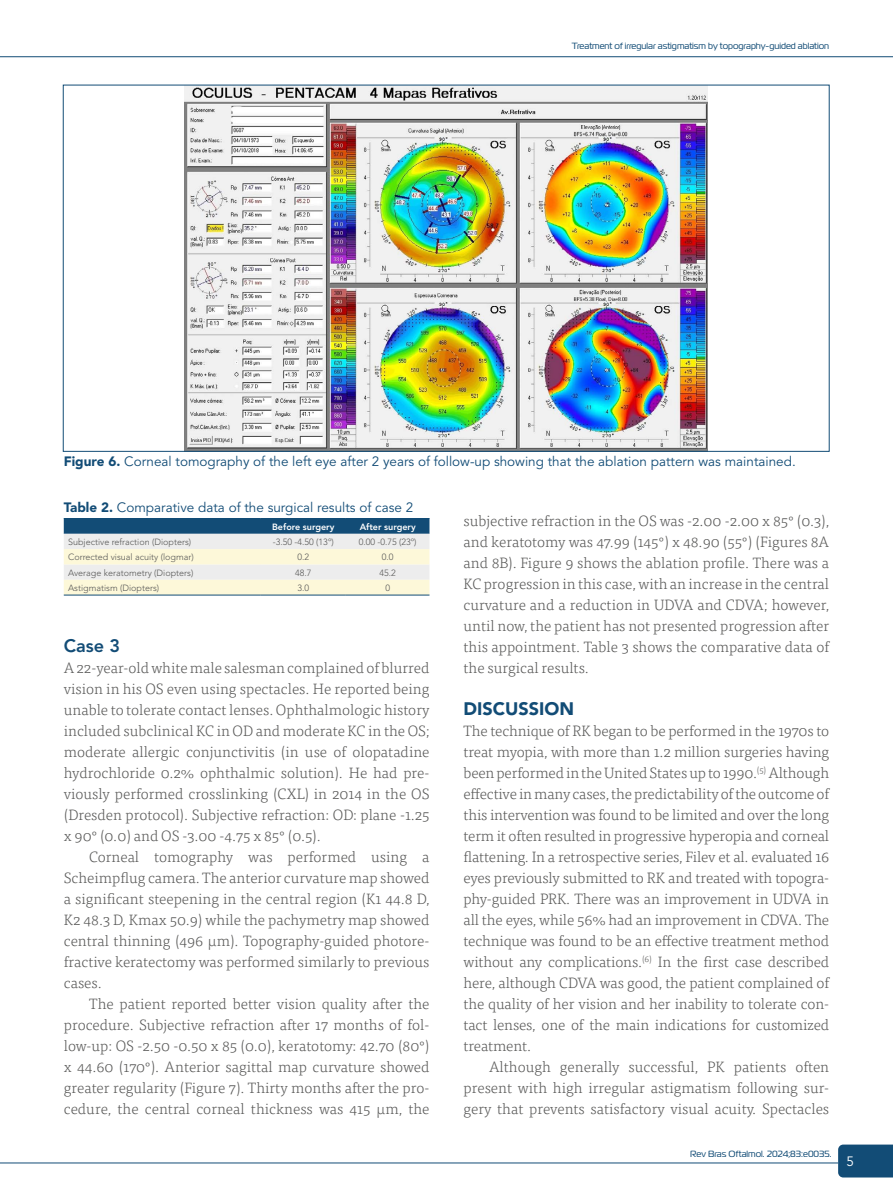
<style>
.page{position:relative;width:893px;height:1191px;background:#fff}
.page>*{position:absolute;margin:0;border:0;box-sizing:border-box;transform-origin:0 0}
.t1{font:900 18px "Avenir LT Std";color:#124c76}
.t2{font:800 18px "Avenir LT Std";color:#124c76}
.t3{font:300 15px/21px "Tisa Pro";color:#575756;text-align:justify}
.t4{font:13.5px "Avenir LT Std";color:#124c76}
.t5{font:13.5px "Avenir LT Std";color:#fff}
.t6{font:300 9px "Avenir LT Std";color:#575756}
.t7{font:9px "Magistral";color:#124c76}
.t8{font:800 9px "Avenir LT Std";color:#fff}
.s1{font-weight:900}
</style>
<div class="page">
<div style="left:838px;top:1144px;width:55px;height:33px;background:#124c76"></div>
<hr style="left:0;top:1162px;width:838px;height:1px;background:#124c76">
<hr style="left:0;top:56px;width:893px;height:1px;background:#124c76">
<img style="left:185px;top:87px;width:523px;height:363px">
<svg style="left:64px;top:519px;width:365px;height:75px;background:#c8d1cd"></svg>
<hr style="left:64px;top:518px;width:197px;height:1px;background:#124c76">
<hr style="left:261px;top:518px;width:85px;height:1px;background:#124c76">
<hr style="left:346px;top:518px;width:83px;height:1px;background:#124c76">
<hr style="left:64px;top:594px;width:197px;height:1px;background:#124c76">
<hr style="left:261px;top:594px;width:85px;height:1px;background:#124c76">
<hr style="left:346px;top:594px;width:83px;height:1px;background:#124c76">
<p class="t7" style="left:572px;top:41px;width:259px">Treatment of irregular astigmatism by topography-guided ablation</p>
<p class="t4" style="left:64px;top:454px;width:733px"><span class="s1">Figure 6.</span> Corneal tomography of the left eye after 2 years of follow-up showing that the ablation pattern was maintained.</p>
<p class="t4" style="left:64px;top:500px;width:351px"><span class="s1">Table 2.</span> Comparative data of the surgical results of case 2</p>
<p class="t8" style="left:272px;top:521px;width:64px">Before surgery</p>
<p class="t8" style="left:360px;top:521px;width:58px">After surgery</p>
<p class="t6" style="left:68px;top:536px;width:125px">Subjective refraction (Diopters)</p>
<p class="t6" style="left:273px;top:536px;width:62px">-3.50 -4.50 (13º)</p>
<p class="t6" style="left:359px;top:536px;width:59px">0.00 -0.75 (23º)</p>
<p class="t6" style="left:68px;top:552px;width:127px">Corrected visual acuity (logmar)</p>
<p class="t6" style="left:297px;top:552px;width:13px">0.2</p>
<p class="t6" style="left:382px;top:552px;width:13px">0.0</p>
<p class="t6" style="left:68px;top:567px;width:127px">Average keratometry (Diopters)</p>
<p class="t6" style="left:295px;top:567px;width:18px">48.7</p>
<p class="t6" style="left:379px;top:567px;width:18px">45.2</p>
<p class="t6" style="left:68px;top:582px;width:93px">Astigmatism (Diopters)</p>
<p class="t6" style="left:297px;top:582px;width:13px">3.0</p>
<p class="t6" style="left:385px;top:582px;width:6px">0</p>
<p class="t3" style="left:463px;top:510px;width:367px">subjective refraction in the OS was -2.00 -2.00 x 85° (0.3), and keratotomy was 47.99 (145°) x 48.90 (55°) (Figures 8A and 8B). Figure 9 shows the ablation profile. There was a KC progression in this case, with an increase in the central curvature and a reduction in UDVA and CDVA; however, until now, the patient has not presented progression after this appointment. Table 3 shows the comparative data of the surgical results.</p>
<p class="t1" style="left:463px;top:698px;width:112px">DISCUSSION</p>
<p class="t3" style="left:463px;top:720px;width:367px">The technique of RK began to be performed in the 1970s to treat myopia, with more than 1.2 million surgeries having been performed in the United States up to 1990.<sup>(5)</sup> Although effective in many cases, the predictability of the outcome of this intervention was found to be limited and over the long term it often resulted in progressive hyperopia and corneal flattening. In a retrospective series, Filev et al. evaluated 16 eyes previously submitted to RK and treated with topogra&shy;phy-guided PRK. There was an improvement in UDVA in all the eyes, while 56% had an improvement in CDVA. The technique was found to be an effective treatment method without any complications.<sup>(6)</sup> In the first case described here, although CDVA was good, the patient complained of the quality of her vision and her inability to tolerate con&shy;tact lenses, one of the main indications for customized treatment.</p>
<p class="t3" style="left:463px;top:1056px;width:367px;text-indent:26px">Although generally successful, PK patients often present with high irregular astigmatism following sur&shy;gery that prevents satisfactory visual acuity. Spectacles</p>
<p class="t2" style="left:64px;top:635px;width:58px">Case 3</p>
<p class="t3" style="left:64px;top:657px;width:367px">A 22-year-old white male salesman complained of blurred vision in his OS even using spectacles. He reported being unable to tolerate contact lenses. Ophthalmologic history included subclinical KC in OD and moderate KC in the OS; moderate allergic conjunctivitis (in use of olopatadine hydrochloride 0.2% ophthalmic solution). He had pre&shy;viously performed crosslinking (CXL) in 2014 in the OS (Dresden protocol). Subjective refraction: OD: plane -1.25 x 90° (0.0) and OS -3.00 -4.75 x 85° (0.5).</p>
<p class="t3" style="left:64px;top:846px;width:367px;text-indent:26px">Corneal tomography was performed using a Scheimpflug camera. The anterior curvature map showed a significant steepening in the central region (K1 44.8 D, K2 48.3 D, Kmax 50.9) while the pachymetry map showed central thinning (496 μm). Topography-guided photore&shy;fractive keratectomy was performed similarly to previous cases.</p>
<p class="t3" style="left:64px;top:993px;width:367px;text-indent:26px">The patient reported better vision quality after the procedure. Subjective refraction after 17 months of fol&shy;low-up: OS -2.50 -0.50 x 85 (0.0), keratotomy: 42.70 (80°) x 44.60 (170°). Anterior sagittal map curvature showed greater regularity (Figure 7). Thirty months after the pro&shy;cedure, the central corneal thickness was 415 μm, the</p>
<p class="t7" style="left:690px;top:1147px;width:143px">Rev Bras Oftalmol. 2024;83:e0035.</p>
<p class="t5" style="left:847px;top:1153px;width:9px">5</p>
</div>
